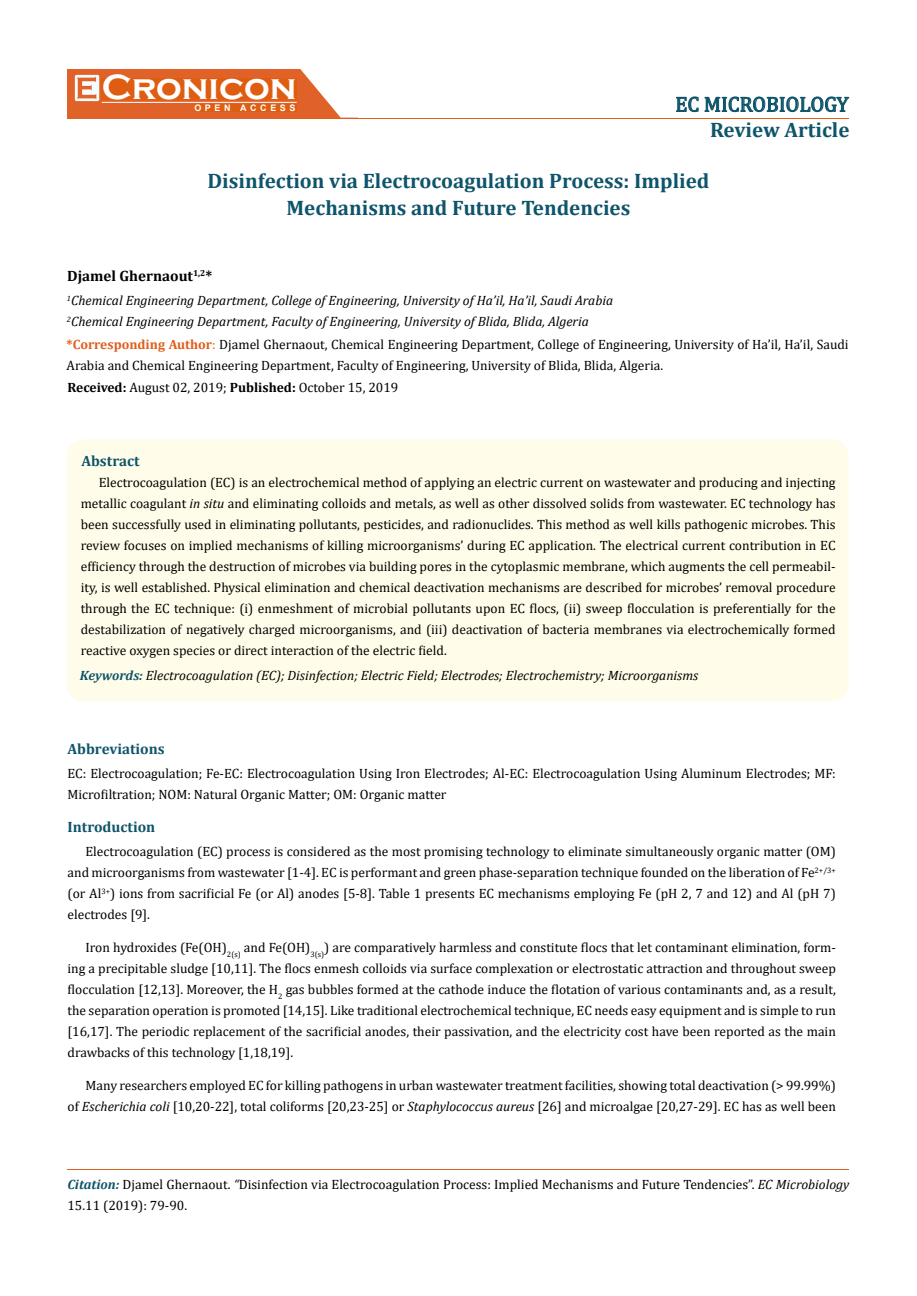
<style>
.page{position:relative;width:917px;height:1296px;background:#fff}
.page>*{position:absolute;margin:0;border:0;box-sizing:border-box;transform-origin:0 0}
.t1{font:700 36px "Copperplate Gothic";color:#fff}
.t2{font:700 21px/27px "Cambria";color:#0e546a;text-align:center}
.t3{font:21px "Cambria";color:#0e546a}
.t4{font:700 15px "Cambria";color:#0e546a}
.t5{font:700 15px "Cambria";color:#000}
.t6{font:13.5px/21px "Cambria";color:#000}
.t7{font:italic 13.5px/21px "Cambria";color:#000}
.t8{font:700 9px "Arial";letter-spacing:.4em;color:#fff}
.s1{font-weight:700;color:#e05d1a}
.s2{color:#e05d1a}
.s3{font-weight:700}
.s4{font-style:italic}
.s5{font-weight:700;color:#0e546a}
.s6{font-weight:700;font-style:italic;color:#0e546a}
</style>
<div class="page">
<div style="left:67px;top:70px;width:290px;height:49px;background:#e06228"></div>
<svg style="left:300px;top:69px;width:58px;height:49px"></svg>
<img style="left:75px;top:75px;width:24px;height:26px">
<div style="left:102px;top:79px;width:195px;height:21px;background:#df5d11"></div>
<div style="left:194px;top:105px;width:103px;height:7px;background:#df5d11"></div>
<svg style="left:676px;top:97px;width:173px;height:15px"></svg>
<hr style="left:102px;top:102px;width:194px;height:1px;background:#fff">
<hr style="left:279px;top:118px;width:569px;height:1px;background:#e05d1a">
<hr style="left:67px;top:1170px;width:782px;height:1px;background:#e05d1a">
<div style="left:67px;top:439px;width:781px;height:262px;background:#fffde9;border-radius:18px"></div>
<h1 class="t1" style="left:102px;top:68px;width:196px">Cronicon</h1>
<p class="t8" style="left:194px;top:102px;width:103px">OPEN ACCESS</p>
<h2 class="t3" style="left:675px;top:92px;width:175px">EC MICROBIOLOGY</h2>
<h2 class="t2" style="left:710px;top:116px;width:141px">Review Article</h2>
<h2 class="t2" style="left:207px;top:166px;width:503px">Disinfection via Electrocoagulation Process: Implied<br>Mechanisms and Future Tendencies</h2>
<p class="t5" style="left:67px;top:266px;width:147px">Djamel Ghernaout<sup>1,2</sup>*</p>
<p class="t7" style="left:67px;top:289px;width:547px"><sup>1</sup>Chemical Engineering Department, College of Engineering, University of Ha’il, Ha’il, Saudi Arabia<br><sup>2</sup>Chemical Engineering Department, Faculty of Engineering, University of Blida, Blida, Algeria</p>
<p class="t6" style="left:67px;top:334px;width:783px"><span class="s1">*Corresponding Author</span><span class="s2">:</span> Djamel Ghernaout, Chemical Engineering Department, College of Engineering, University of Ha’il, Ha’il, Saudi<br>Arabia and Chemical Engineering Department, Faculty of Engineering, University of Blida, Blida, Algeria.</p>
<p class="t6" style="left:67px;top:377px;width:332px"><span class="s3">Received:</span> August 02, 2019; <span class="s3">Published:</span> October 15, 2019</p>
<p class="t4" style="left:81px;top:450px;width:60px">Abstract</p>
<p class="t6" style="left:81px;top:471px;width:756px;text-align:justify;text-indent:18px">Electrocoagulation (EC) is an electrochemical method of applying an electric current on wastewater and producing and injecting metallic coagulant <span class="s4">in situ</span> and eliminating colloids and metals, as well as other dissolved solids from wastewater. EC technology has been successfully used in eliminating pollutants, pesticides, and radionuclides. This method as well kills pathogenic microbes. This review focuses on implied mechanisms of killing microorganisms’ during EC application. The electrical current contribution in EC efficiency through the destruction of microbes via building pores in the cytoplasmic membrane, which augments the cell permeabil&shy;ity, is well established. Physical elimination and chemical deactivation mechanisms are described for microbes’ removal procedure through the EC technique: (i) enmeshment of microbial pollutants upon EC flocs, (ii) sweep flocculation is preferentially for the destabilization of negatively charged microorganisms, and (iii) deactivation of bacteria membranes via electrochemically formed reactive oxygen species or direct interaction of the electric field.</p>
<p class="t7" style="left:80px;top:664px;width:620px"><span class="s5">Keywords:</span> Electrocoagulation (EC); Disinfection; Electric Field; Electrodes; Electrochemistry; Microorganisms</p>
<p class="t4" style="left:68px;top:738px;width:99px">Abbreviations</p>
<p class="t6" style="left:68px;top:763px;width:769px">EC: Electrocoagulation; Fe-EC: Electrocoagulation Using Iron Electrodes; Al-EC: Electrocoagulation Using Aluminum Electrodes; MF:<br>Microfiltration; NOM: Natural Organic Matter; OM: Organic matter</p>
<p class="t4" style="left:68px;top:816px;width:89px">Introduction</p>
<p class="t6" style="left:68px;top:841px;width:769px;text-align:justify;text-indent:18px">Electrocoagulation (EC) process is considered as the most promising technology to eliminate simultaneously organic matter (OM) and microorganisms from wastewater [1-4]. EC is performant and green phase-separation technique founded on the liberation of Fe<sup>2+/3+ </sup>(or Al<sup>3+</sup>) ions from sacrificial Fe (or Al) anodes [5-8]. Table 1 presents EC mechanisms employing Fe (pH 2, 7 and 12) and Al (pH 7) electrodes [9].</p>
<p class="t6" style="left:68px;top:937px;width:769px;text-align:justify;text-indent:18px">Iron hydroxides (Fe(OH)<sub>2(s)</sub> and Fe(OH)<sub>3(s)</sub>) are comparatively harmless and constitute flocs that let contaminant elimination, form&shy;ing a precipitable sludge [10,11]. The flocs enmesh colloids via surface complexation or electrostatic attraction and throughout sweep flocculation [12,13]. Moreover, the H<sub>2</sub> gas bubbles formed at the cathode induce the flotation of various contaminants and, as a result, the separation operation is promoted [14,15]. Like traditional electrochemical technique, EC needs easy equipment and is simple to run [16,17]. The periodic replacement of the sacrificial anodes, their passivation, and the electricity cost have been reported as the main drawbacks of this technology [1,18,19].</p>
<p class="t6" style="left:68px;top:1075px;width:769px;text-align:right">Many researchers employed EC for killing pathogens in urban wastewater treatment facilities, showing total deactivation (&gt; 99.99%)<br>of <span class="s4">Escherichia coli</span> [10,20-22], total coliforms [20,23-25] or <span class="s4">Staphylococcus aureus</span> [26] and microalgae [20,27-29]. EC has as well been</p>
<p class="t6" style="left:67px;top:1174px;width:783px"><span class="s6">Citation:</span> Djamel Ghernaout. <span class="s4">“</span>Disinfection via Electrocoagulation Process: Implied Mechanisms and Future Tendencies”. <span class="s4">EC Microbiology<br></span>15.11 (2019): 79-90.</p>
</div>
